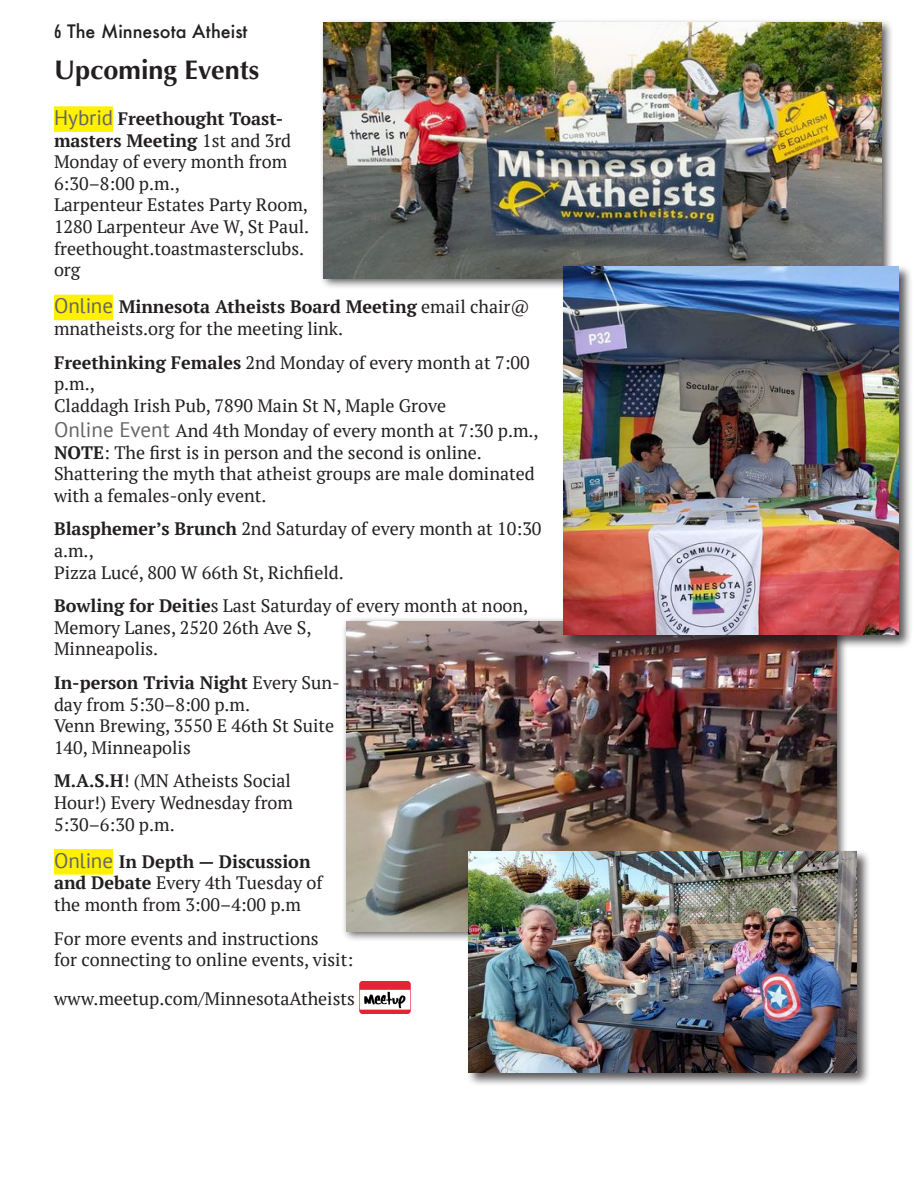
<style>
.page{position:relative;width:918px;height:1188px;background:#fff}
.page>*{position:absolute;margin:0;border:0;box-sizing:border-box;transform-origin:0 0}
.t1{font:700 27px "Optima";color:#231f20}
.Paragraph_Style__no{font:18px/21.6px "PT Serif";color:#231f20}
.t2{font:500 18px "Futura";color:#231f20}
.s1{font-stretch:condensed}
.s2{font-family:"PT Sans";font-size:21px;color:#656568}
.s3{font-weight:700}
</style>
<div class="page">
<div style="left:54px;top:106px;width:59px;height:26px;background:#fff101"></div>
<div style="left:54px;top:295px;width:59px;height:25px;background:#fff101"></div>
<div style="left:54px;top:849px;width:59px;height:26px;background:#fff101"></div>
<img style="left:359px;top:982px;width:51px;height:32px">
<div style="left:341px;top:616px;width:507px;height:327px;background:#231f20;opacity:.75"></div>
<img style="left:346px;top:621px;width:491px;height:310px">
<div style="left:466px;top:850px;width:406px;height:237px;background:#231f20;opacity:.75"></div>
<img style="left:468px;top:851px;width:389px;height:222px">
<div style="left:319px;top:18px;width:574px;height:272px;background:#231f20;opacity:.75"></div>
<img style="left:324px;top:23px;width:558px;height:255px">
<div style="left:562px;top:264px;width:351px;height:385px;background:#231f20;opacity:.75"></div>
<img style="left:563px;top:266px;width:335px;height:368px">
<p class="t2" style="left:54px;top:19px;width:195px"><span class="s1">6</span> The Minnesota Atheist</p>
<p class="t1" style="left:54px;top:54px;width:207px">Upcoming Events</p>
<p class="Paragraph_Style__no" style="left:54px;top:108px;width:257px"><span class="s2">Hybrid</span> <span class="s3">Freethought Toast&shy;masters Meeting</span> 1st and 3rd<br>Monday of every month from<br>6:30–8:00 p.m.,<br>Larpenteur Estates Party Room,<br>1280 Larpenteur Ave W, St Paul. freethought.toastmastersclubs. org</p>
<p class="Paragraph_Style__no" style="left:54px;top:296px;width:477px"><span class="s2">Online</span> <span class="s3">Minnesota Atheists Board Meeting</span> email chair@ mnatheists.org for the meeting link.</p>
<p class="Paragraph_Style__no" style="left:54px;top:351px;width:477px"><span class="s3">Freethinking Females</span> 2nd Monday of every month at 7:00 p.m.,<br>Claddagh Irish Pub, 7890 Main St N, Maple Grove</p>
<p class="Paragraph_Style__no" style="left:54px;top:420px;width:486px"><span class="s2">Online Event</span> And 4th Monday of every month at 7:30 p.m., <span class="s3">NOTE</span>: The first is in person and the second is online.<br>Shattering the myth that atheist groups are male dominated with a females-only event.</p>
<p class="Paragraph_Style__no" style="left:54px;top:518px;width:489px"><span class="s3">Blasphemer’s Brunch</span> 2nd Saturday of every month at 10:30 a.m.,<br>Pizza Lucé, 800 W 66th St, Richfield.</p>
<p class="Paragraph_Style__no" style="left:54px;top:595px;width:476px"><span class="s3">Bowling for Deitie</span>s Last Saturday of every month at noon,<br>Memory Lanes, 2520 26th Ave S,<br>Minneapolis.</p>
<p class="Paragraph_Style__no" style="left:54px;top:672px;width:287px"><span class="s3">In-person Trivia Night</span> Every Sun&shy;day from 5:30–8:00 p.m.<br>Venn Brewing, 3550 E 46th St Suite<br>140, Minneapolis</p>
<p class="Paragraph_Style__no" style="left:54px;top:770px;width:241px;text-align:justify"><span class="s3">M.A.S.H</span>! (MN Atheists Social Hour!) Every Wednesday from 5:30–6:30 p.m.</p>
<p class="Paragraph_Style__no" style="left:54px;top:850px;width:270px"><span class="s2">Online</span> <span class="s3">In Depth — Discussion and Debate</span> Every 4th Tuesday of the month from 3:00–4:00 p.m</p>
<p class="Paragraph_Style__no" style="left:54px;top:927px;width:301px">For more events and instructions<br>for connecting to online events, visit:</p>
<p class="Paragraph_Style__no" style="left:54px;top:988px;width:302px">www.meetup.com/MinnesotaAtheists</p>
</div>
